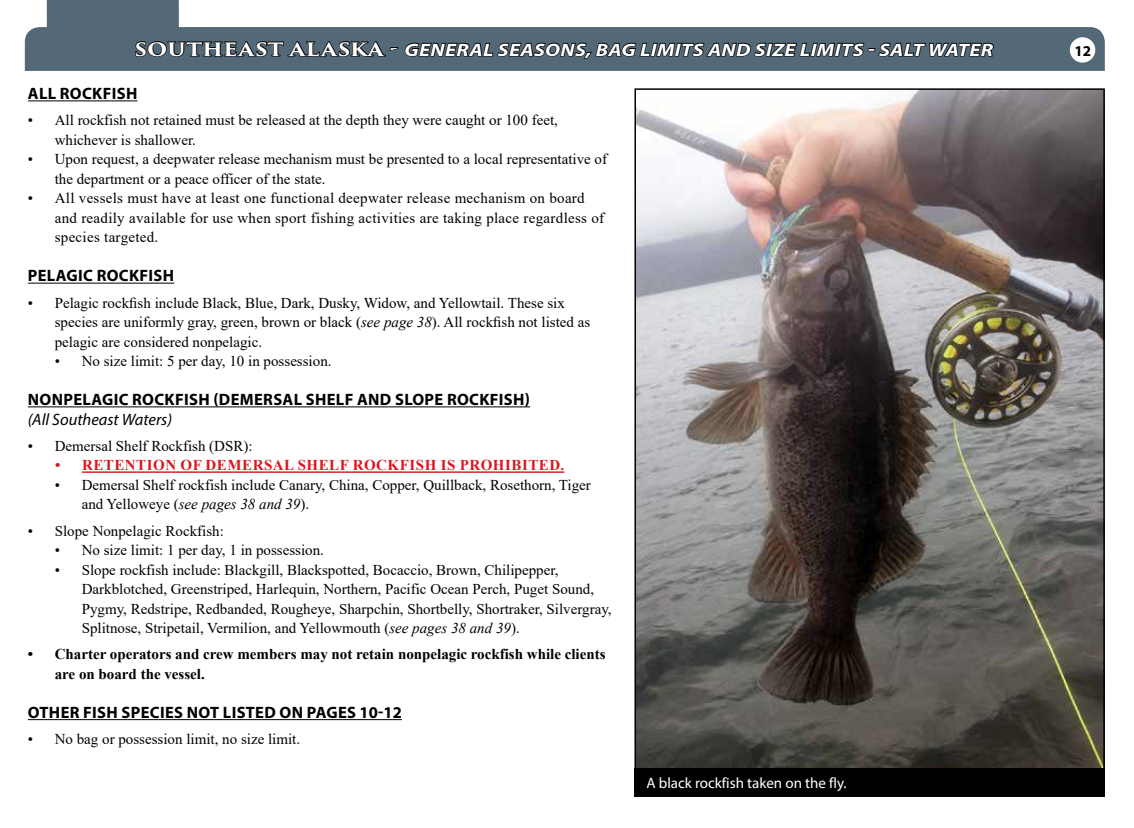
<style>
.page{position:relative;width:1134px;height:828px;background:#fff}
.page>*{position:absolute;margin:0;border:0;box-sizing:border-box;transform-origin:0 0}
.t1{font:italic 700 18px "Myriad Pro";letter-spacing:.02em;color:#fff;scale:1.18 1}
.t2{font:700 16.5px "Myriad Pro";letter-spacing:.02em;color:#000}
.t3{font:italic 16.5px "Myriad Pro";color:#000}
.t4{font:15px/19.5px "Times New Roman";color:#000}
.t5{font:15px/19.5px "Times New Roman";letter-spacing:.02em;color:#000}
.t6{font:700 15px/19.5px "Times New Roman";color:#000}
.t7{font:700 15px "Times New Roman";letter-spacing:.035em;color:#d71920}
.t8{font:15px "Myriad Pro";color:#fff}
.t9{font:700 15px "Myriad Pro";color:#000}
.s1{font-family:"Trajan Pro 3";font-style:normal}
.s2{font-style:italic}
</style>
<div class="page">
<hr style="left:28px;top:100px;width:110px;height:1px;background:#000">
<hr style="left:28px;top:283px;width:146px;height:1px;background:#000">
<hr style="left:28px;top:406px;width:502px;height:1px;background:#000">
<hr style="left:82px;top:471px;width:482px;height:2px;background:#d71920">
<hr style="left:28px;top:719px;width:374px;height:1px;background:#000">
<svg style="left:25px;top:27px;width:1080px;height:44px;background:#586c7a"></svg>
<svg style="left:37px;top:0;width:958px;height:71px"></svg>
<div style="left:1070px;top:37px;width:25px;height:26px;background:#fff;border-radius:50%"></div>
<img style="left:637px;top:91px;width:465px;height:677px">
<div style="left:634px;top:768px;width:471px;height:28px;background:#000"></div>
<p class="t1" style="left:135px;top:38px;width:729px"><span class="s1">SOUTHEAST ALASKA -</span> GENERAL SEASONS, BAG LIMITS AND SIZE LIMITS - SALT WATER</p>
<p class="t9" style="left:1074px;top:41px;width:18px">12</p>
<p class="t2" style="left:28px;top:83px;width:111px">ALL ROCKFISH</p>
<p class="t4" style="left:55px;top:110px;width:505px;text-indent:-27px">• All rockfish not retained must be released at the depth they were caught or 100 feet, whichever is shallower.</p>
<p class="t4" style="left:55px;top:149px;width:554px;text-indent:-27px">• Upon request, a deepwater release mechanism must be presented to a local representative of the department or a peace officer of the state.</p>
<p class="t5" style="left:55px;top:188px;width:551px;text-indent:-27px">• All vessels must have at least one functional deepwater release mechanism on board and readily available for use when sport fishing activities are taking place regardless of species targeted.</p>
<p class="t2" style="left:28px;top:265px;width:148px">PELAGIC ROCKFISH</p>
<p class="t4" style="left:55px;top:292px;width:537px;text-indent:-27px">• Pelagic rockfish include Black, Blue, Dark, Dusky, Widow, and Yellowtail. These six species are uniformly gray, green, brown or black (<span class="s2">see page 38</span>). All rockfish not listed as pelagic are considered nonpelagic.</p>
<p class="t4" style="left:55px;top:351px;width:278px">• No size limit: 5 per day, 10 in possession.</p>
<p class="t2" style="left:28px;top:389px;width:504px">NONPELAGIC ROCKFISH (DEMERSAL SHELF AND SLOPE ROCKFISH)</p>
<p class="t3" style="left:28px;top:409px;width:146px">(All Southeast Waters)</p>
<p class="t4" style="left:28px;top:436px;width:226px">• Demersal Shelf Rockfish (DSR):</p>
<p class="t7" style="left:55px;top:455px;width:511px">• RETENTION OF DEMERSAL SHELF ROCKFISH IS PROHIBITED.</p>
<p class="t4" style="left:82px;top:475px;width:511px;text-indent:-27px">• Demersal Shelf rockfish include Canary, China, Copper, Quillback, Rosethorn, Tiger and Yelloweye (<span class="s2">see pages 38 and 39</span>).</p>
<p class="t4" style="left:28px;top:520px;width:198px">• Slope Nonpelagic Rockfish:</p>
<p class="t4" style="left:55px;top:540px;width:271px">• No size limit: 1 per day, 1 in possession.</p>
<p class="t4" style="left:82px;top:559px;width:531px;text-indent:-27px">• Slope rockfish include: Blackgill, Blackspotted, Bocaccio, Brown, Chilipepper, Darkblotched, Greenstriped, Harlequin, Northern, Pacific Ocean Perch, Puget Sound, Pygmy, Redstripe, Redbanded, Rougheye, Sharpchin, Shortbelly, Shortraker, Silvergray, Splitnose, Stripetail, Vermilion, and Yellowmouth (<span class="s2">see pages 38 and 39</span>).</p>
<p class="t6" style="left:55px;top:644px;width:552px;text-indent:-27px">• Charter operators and crew members may not retain nonpelagic rockfish while clients are on board the vessel.</p>
<p class="t2" style="left:28px;top:702px;width:375px">OTHER FISH SPECIES NOT LISTED ON PAGES 10-12</p>
<p class="t4" style="left:28px;top:729px;width:274px">• No bag or possession limit, no size limit.</p>
<p class="t8" style="left:647px;top:773px;width:202px">A black rockfish taken on the fly.</p>
</div>
